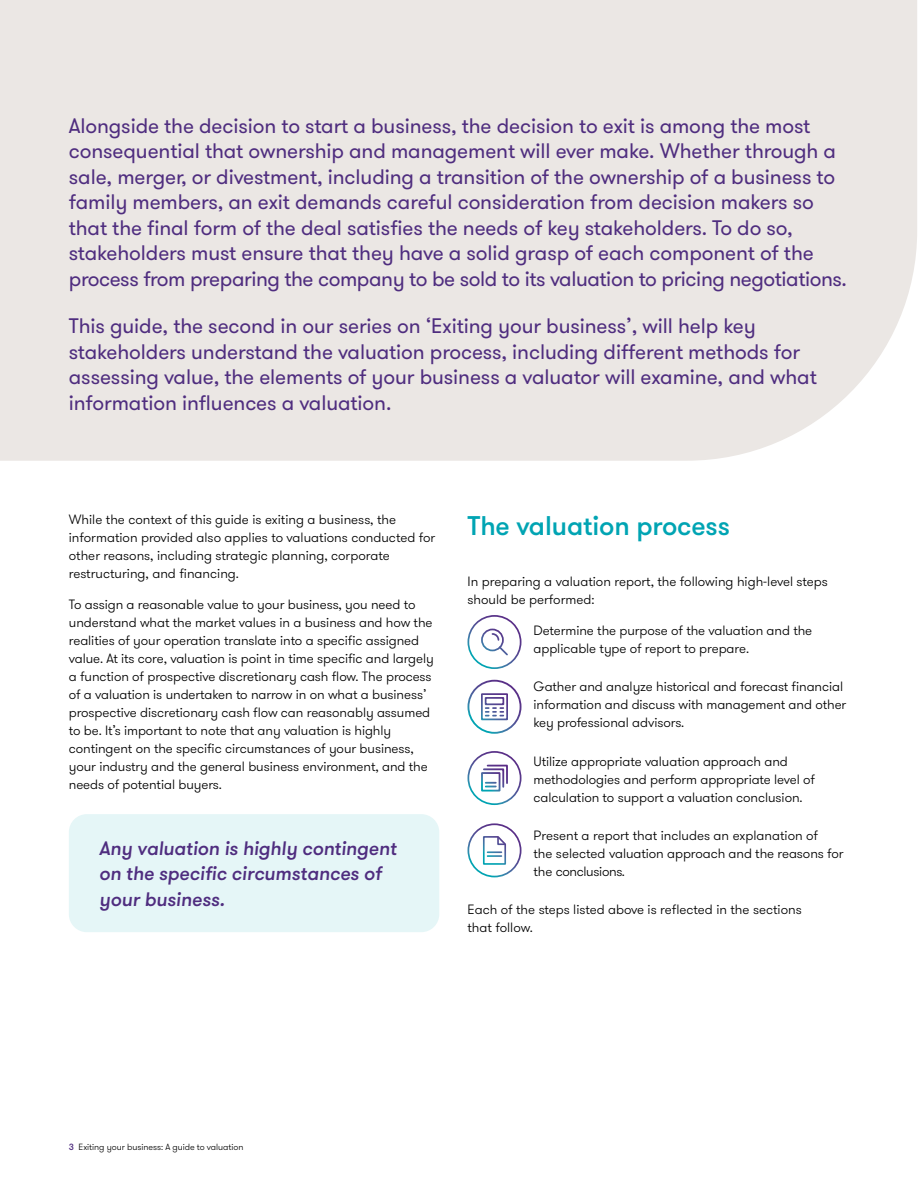
<style>
.page{position:relative;width:918px;height:1188px;background:#fff}
.page>*{position:absolute;margin:0;border:0;box-sizing:border-box;transform-origin:0 0}
.Body_H2_Teal_heading{font:500 27px "GT Walsheim Pro";letter-spacing:-.005em;color:#00a4b3}
.Body_Main_opening_paragraph{font:21px/25.5px "GT Walsheim Pro";letter-spacing:-.005em;color:#4f2d7f}
.Body_Quote{font:italic 500 19.5px/25.5px "GT Walsheim Pro";letter-spacing:-.005em;color:#4f2d7f}
.Body_Body_text{font:300 13.5px/18px "GT Walsheim Pro";letter-spacing:-.005em;color:#000}
.t1{font:300 9px "GT Walsheim Pro";letter-spacing:-.005em;color:#000}
.s1{font-weight:500;color:#4f2d7f}
</style>
<div class="page">
<div style="left:69px;top:814px;width:370px;height:118px;background:#e5f6f7;border-radius:18px"></div>
<div style="left:0;top:0;width:917px;height:461px;background:#ebe7e4"></div>
<svg style="left:468px;top:615px;width:54px;height:54px"></svg>
<svg style="left:468px;top:680px;width:54px;height:54px"></svg>
<svg style="left:468px;top:751px;width:54px;height:54px"></svg>
<svg style="left:468px;top:823px;width:54px;height:54px"></svg>
<p class="Body_Main_opening_paragraph" style="left:69px;top:113px;width:779px">Alongside the decision to start a business, the decision to exit is among the most consequential that ownership and management will ever make. Whether through a sale, merger, or divestment, including a transition of the ownership of a business to family members, an exit demands careful consideration from decision makers so that the final form of the deal satisfies the needs of key stakeholders. To do so, stakeholders must ensure that they have a solid grasp of each component of the process from preparing the company to be sold to its valuation to pricing negotiations.</p>
<p class="Body_Main_opening_paragraph" style="left:69px;top:314px;width:749px">This guide, the second in our series on ‘Exiting your business’, will help key stakeholders understand the valuation process, including different methods for assessing value, the elements of your business a valuator will examine, and what information influences a valuation.</p>
<p class="Body_Body_text" style="left:69px;top:511px;width:368px">While the context of this guide is exiting a business, the information provided also applies to valuations conducted for other reasons, including strategic planning, corporate restructuring, and financing.</p>
<p class="Body_Body_text" style="left:69px;top:596px;width:366px">To assign a reasonable value to your business, you need to understand what the market values in a business and how the realities of your operation translate into a specific assigned value. At its core, valuation is point in time specific and largely a function of prospective discretionary cash flow. The process of a valuation is undertaken to narrow in on what a business’ prospective discretionary cash flow can reasonably assumed to be. It’s important to note that any valuation is highly contingent on the specific circumstances of your business, your industry and the general business environment, and the needs of potential buyers.</p>
<p class="Body_Quote" style="left:99px;top:836px;width:299px">Any valuation is highly contingent on the specific circumstances of your business.</p>
<h2 class="Body_H2_Teal_heading" style="left:468px;top:508px;width:264px">The valuation process</h2>
<p class="Body_Body_text" style="left:468px;top:573px;width:362px">In preparing a valuation report, the following high-level steps should be performed:</p>
<p class="Body_Body_text" style="left:534px;top:622px;width:280px">Determine the purpose of the valuation and the applicable type of report to prepare.</p>
<p class="Body_Body_text" style="left:534px;top:678px;width:314px">Gather and analyze historical and forecast financial information and discuss with management and other key professional advisors.</p>
<p class="Body_Body_text" style="left:534px;top:752px;width:283px">Utilize appropriate valuation approach and methodologies and perform appropriate level of calculation to support a valuation conclusion.</p>
<p class="Body_Body_text" style="left:534px;top:826px;width:312px">Present a report that includes an explanation of<br>the selected valuation approach and the reasons for the conclusions.</p>
<p class="Body_Body_text" style="left:468px;top:901px;width:336px">Each of the steps listed above is reflected in the sections that follow.</p>
<p class="t1" style="left:69px;top:1141px;width:176px"><span class="s1">3</span> Exiting your business: A guide to valuation</p>
</div>
